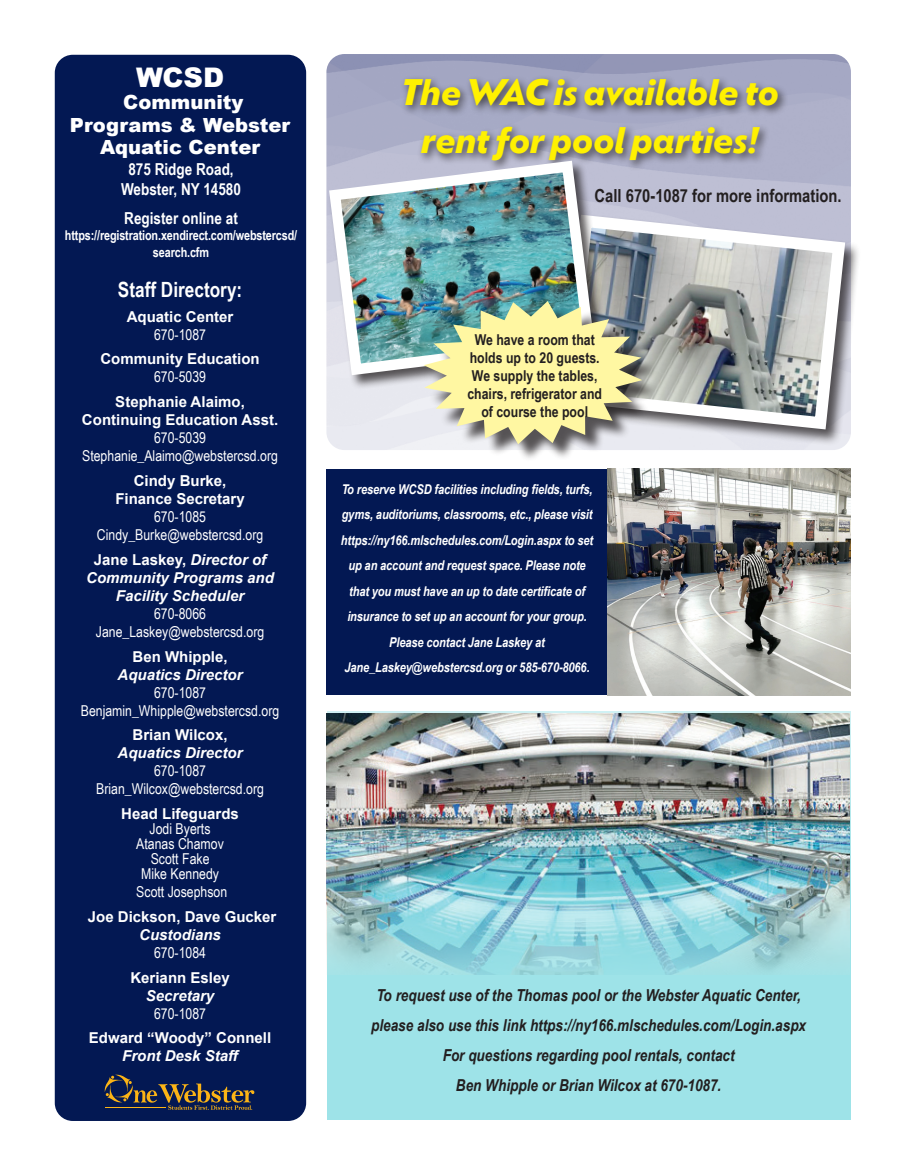
<style>
.page{position:relative;width:905px;height:1175px;background:#fff}
.page>*{position:absolute;margin:0;border:0;box-sizing:border-box;transform-origin:0 0}
.DAYS{font:italic 800 34.5px/48px "Ofelia Display";color:#fff101;text-align:center}
.t1{font:900 27px "Arial";color:#fff}
.body_back_panel{font:700 21px "Arial Narrow";color:#fff}
.t2{font:900 19.5px/22.5px "Arial";color:#fff;text-align:center}
.t3{font:700 18px "Arial Narrow";color:#231f20}
.class_heading{font:italic 700 16.5px/30px "Arial Narrow";color:#231f20;text-align:center}
.t4{font:700 16.5px/19.8px "Arial Narrow";color:#fff;text-align:center}
.body_back_panel-2{font:15px/18px "Arial Narrow";color:#fff;text-align:center}
.body_bold_back_panel{font:700 15px/18px "Arial";color:#fff;text-align:center}
.body_bold_back_panel-2{font:italic 700 15px/18px "Arial";color:#fff;text-align:center}
.TABS{font:700 15px/18px "Arial Narrow";color:#231f20;text-align:center}
.Body_text{font:italic 700 13.5px/25.5px "Arial Narrow";letter-spacing:-.01em;color:#fff}
.t5{font:700 13.5px/16.2px "Arial Narrow";letter-spacing:-.01em;color:#fff;text-align:center}
.s1{font-style:normal}
.s2{font-style:italic}
.s3{font-family:"Arial Narrow";font-weight:400}
</style>
<div class="page">
<div style="left:327px;top:711px;width:523px;height:409px;background:#9ee3e8"></div>
<div style="left:55px;top:55px;width:251px;height:1065px;background:#031853;border-radius:18px"></div>
<svg style="left:105px;top:1074px;width:149px;height:35px"></svg>
<div style="left:326px;top:468px;width:282px;height:226px;background:#031853"></div>
<img style="left:326px;top:714px;width:523px;height:260px">
<div style="left:400px;top:74px;width:388px;height:98px;background:#231f20;opacity:.75"></div>
<div style="left:560px;top:213px;width:301px;height:233px;background:#231f20;opacity:.75"></div>
<svg style="left:609px;top:208px;width:242px;height:228px;background:#afb2b5"></svg>
<div style="left:328px;top:160px;width:281px;height:229px;background:#231f20;opacity:.75"></div>
<img style="left:326px;top:155px;width:274px;height:226px">
<div style="left:427px;top:304px;width:232px;height:157px;background:#231f20;opacity:.75"></div>
<img style="left:423px;top:301px;width:219px;height:143px">
<img style="left:607px;top:468px;width:243px;height:227px">
<p class="t1" style="left:136px;top:58px;width:90px">WCSD</p>
<p class="t2" style="left:70px;top:91px;width:222px">Community<br>Programs &amp; Webster<br>Aquatic Center</p>
<p class="t4" style="left:121px;top:158px;width:121px">875 Ridge Road,<br>Webster, NY 14580</p>
<p class="t4" style="left:124px;top:208px;width:115px">Register online at</p>
<p class="t5" style="left:65px;top:227px;width:234px">https://registration.xendirect.com/webstercsd/ search.cfm</p>
<p class="body_back_panel" style="left:118px;top:273px;width:126px">Staff Directory:</p>
<p class="body_bold_back_panel" style="left:127px;top:308px;width:108px">Aquatic Center</p>
<p class="body_back_panel-2" style="left:154px;top:325px;width:53px">670-1087</p>
<p class="body_bold_back_panel" style="left:100px;top:350px;width:161px">Community Education</p>
<p class="body_back_panel-2" style="left:154px;top:367px;width:53px">670-5039</p>
<p class="body_bold_back_panel" style="left:82px;top:393px;width:198px">Stephanie Alaimo,<br>Continuing Education Asst.</p>
<p class="body_back_panel-2" style="left:154px;top:428px;width:53px">670-5039</p>
<p class="body_back_panel-2" style="left:82px;top:446px;width:197px">Stephanie_Alaimo@webstercsd.org</p>
<p class="body_bold_back_panel" style="left:115px;top:472px;width:131px">Cindy Burke,<br>Finance Secretary</p>
<p class="body_back_panel-2" style="left:154px;top:507px;width:53px">670-1085</p>
<p class="body_back_panel-2" style="left:97px;top:525px;width:168px">Cindy_Burke@webstercsd.org</p>
<p class="body_bold_back_panel-2" style="left:86px;top:551px;width:189px"><span class="s1">Jane Laskey,</span> Director of<br>Community Programs and<br>Facility Scheduler</p>
<p class="body_back_panel-2" style="left:154px;top:604px;width:53px">670-8066</p>
<p class="body_back_panel-2" style="left:96px;top:622px;width:170px">Jane_Laskey@webstercsd.org</p>
<p class="body_bold_back_panel-2" style="left:117px;top:648px;width:127px"><span class="s1">Ben Whipple,<br></span>Aquatics Director</p>
<p class="body_back_panel-2" style="left:154px;top:682px;width:53px">670-1087</p>
<p class="body_back_panel-2" style="left:81px;top:700px;width:200px">Benjamin_Whipple@webstercsd.org</p>
<p class="body_bold_back_panel-2" style="left:117px;top:726px;width:127px"><span class="s1">Brian Wilcox,<br></span>Aquatics Director</p>
<p class="body_back_panel-2" style="left:154px;top:761px;width:53px">670-1087</p>
<p class="body_back_panel-2" style="left:96px;top:779px;width:169px">Brian_Wilcox@webstercsd.org</p>
<p class="body_bold_back_panel" style="left:121px;top:805px;width:119px">Head Lifeguards</p>
<p class="body_back_panel-2" style="left:150px;top:819px;width:62px">Jodi Byerts</p>
<p class="body_back_panel-2" style="left:136px;top:834px;width:89px">Atanas Chamov</p>
<p class="body_back_panel-2" style="left:151px;top:849px;width:60px">Scott Fake</p>
<p class="body_back_panel-2" style="left:136px;top:864px;width:92px">Mike Kennedy<br>Scott Josephson</p>
<p class="body_bold_back_panel" style="left:88px;top:908px;width:190px">Joe Dickson, Dave Gucker<br><span class="s2">Custodians<br></span><span class="s3">670-1084</span></p>
<p class="body_bold_back_panel" style="left:130px;top:968px;width:101px">Keriann Esley<br><span class="s2">Secretary<br></span><span class="s3">670-1087</span></p>
<p class="body_bold_back_panel" style="left:89px;top:1029px;width:184px">Edward “Woody” Connell<br><span class="s2">Front Desk Staff</span></p>
<p class="DAYS" style="left:401px;top:66px;width:379px">The WAC is available to rent for pool parties!</p>
<p class="t3" style="left:594px;top:182px;width:248px">Call 670-1087 for more information.</p>
<p class="TABS" style="left:467px;top:330px;width:136px">We have a room that holds up to 20 guests.<br>We supply the tables, chairs, refrigerator and of course the pool</p>
<p class="Body_text" style="left:341px;top:475px;width:252px">To reserve WCSD facilities including fields, turfs, gyms, auditoriums, classrooms, etc., please visit</p>
<p class="Body_text" style="left:341px;top:526px;width:254px;text-align:center">https://ny166.mlschedules.com/Login.aspx to set up an account and request space. Please note that you must have an up to date certificate of insurance to set up an account for your group.<br>Please contact Jane Laskey at Jane_Laskey@webstercsd.org or 585-670-8066.</p>
<p class="class_heading" style="left:371px;top:979px;width:436px">To request use of the Thomas pool or the Webster Aquatic Center, please also use this link https://ny166.mlschedules.com/Login.aspx For questions regarding pool rentals, contact<br>Ben Whipple or Brian Wilcox at 670-1087.</p>
</div>
